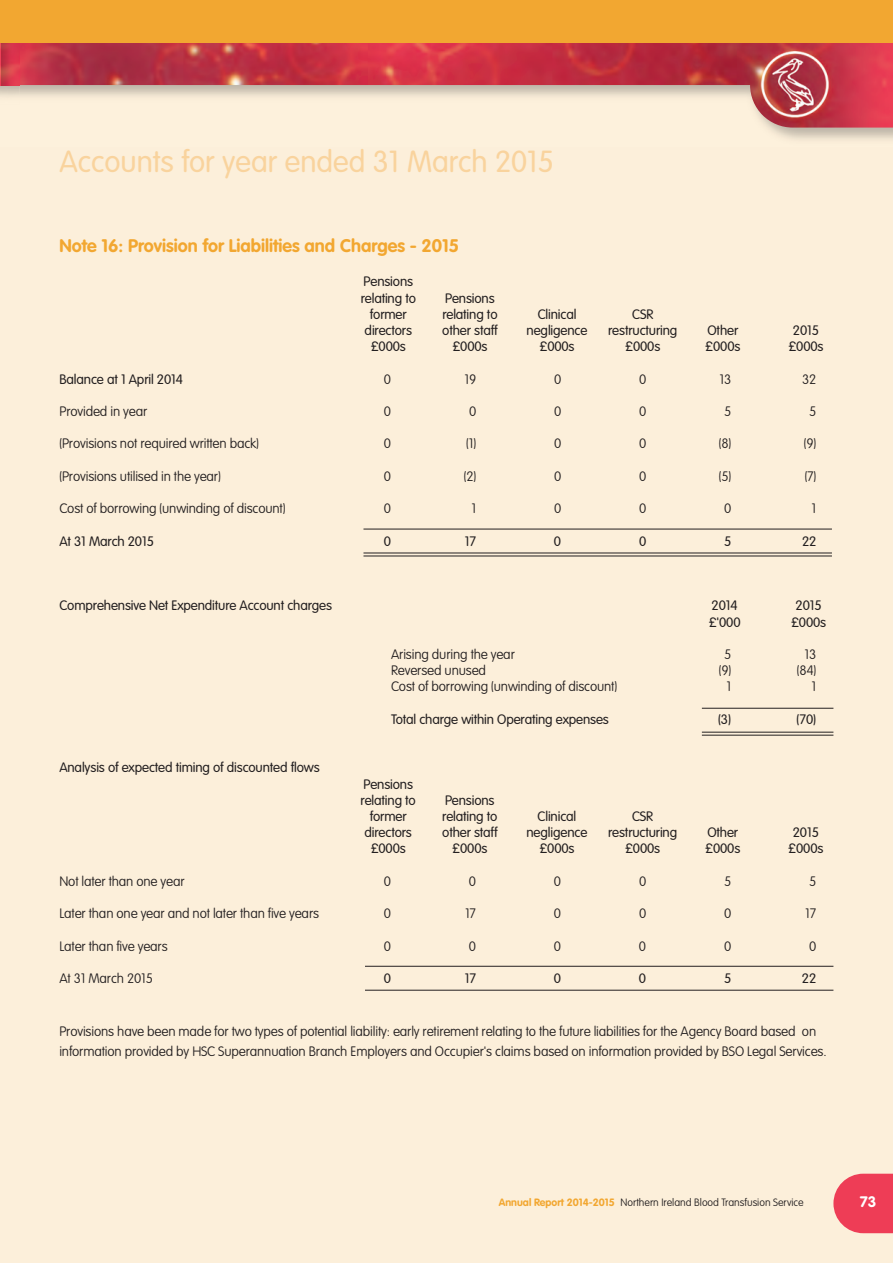
<style>
.page{position:relative;width:893px;height:1263px;background:#fff}
.page>*{position:absolute;margin:0;border:0;box-sizing:border-box;transform-origin:0 0}
.t1{font:300 30px "VAG Rounded";color:#f9d39d}
.t2{font:700 18px "VAG Rounded";color:#f2a731}
.t3{font:700 15px "VAG Rounded";color:#fff}
.t4{font:100 13.5px/20.2px "VAG Rounded";letter-spacing:-.01em;color:#231f20}
.t5{font:300 13.5px/16.2px "VAG Rounded";letter-spacing:-.01em;color:#231f20}
.t6{font:100 10.5px "VAG Rounded";color:#231f20}
.s1{font-weight:700;color:#f2a731}
</style>
<div class="page">
<div style="left:0;top:68px;width:893px;height:1195px;background:#fcefda"></div>
<svg style="left:833px;top:1174px;width:60px;height:59px"></svg>
<img style="left:19px;top:43px;width:874px;height:85px">
<img style="left:1px;top:43px;width:18px;height:25px">
<img style="left:0;top:68px;width:19px;height:31px">
<img style="left:0;top:43px;width:1px;height:42px">
<div style="left:0;top:0;width:893px;height:43px;background:#f2a731"></div>
<hr style="left:702px;top:708px;width:131px;height:1px;background:#231f20">
<hr style="left:702px;top:732px;width:131px;height:1px;background:#231f20">
<hr style="left:702px;top:735px;width:131px;height:1px;background:#231f20">
<hr style="left:363px;top:529px;width:469px;height:1px;background:#231f20">
<hr style="left:363px;top:553px;width:469px;height:1px;background:#231f20">
<hr style="left:363px;top:556px;width:469px;height:1px;background:#231f20">
<hr style="left:365px;top:966px;width:468px;height:1px;background:#231f20">
<hr style="left:365px;top:990px;width:468px;height:1px;background:#231f20">
<h1 class="t1" style="left:60px;top:149px;width:496px">Accounts for year ended 31 March 2015</h1>
<h2 class="t2" style="left:60px;top:238px;width:401px">Note 16: Provision for Liabilities and Charges - 2015</h2>
<p class="t5" style="left:361px;top:274px;width:57px">Pensions relating to</p>
<p class="t5" style="left:445px;top:291px;width:51px">Pensions</p>
<p class="t5" style="left:370px;top:307px;width:38px">former</p>
<p class="t5" style="left:442px;top:307px;width:57px">relating to</p>
<p class="t5" style="left:538px;top:307px;width:40px">Clinical</p>
<p class="t5" style="left:632px;top:307px;width:23px">CSR</p>
<p class="t5" style="left:365px;top:323px;width:49px">directors</p>
<p class="t5" style="left:442px;top:323px;width:57px">other staff</p>
<p class="t5" style="left:527px;top:323px;width:62px">negligence</p>
<p class="t5" style="left:608px;top:323px;width:71px">restructuring</p>
<p class="t5" style="left:707px;top:323px;width:32px">Other</p>
<p class="t5" style="left:793px;top:323px;width:28px">2015</p>
<p class="t5" style="left:371px;top:339px;width:37px">£000s</p>
<p class="t5" style="left:452px;top:339px;width:37px">£000s</p>
<p class="t5" style="left:539px;top:339px;width:37px">£000s</p>
<p class="t5" style="left:625px;top:339px;width:37px">£000s</p>
<p class="t5" style="left:705px;top:339px;width:37px">£000s</p>
<p class="t5" style="left:788px;top:339px;width:37px">£000s</p>
<p class="t5" style="left:60px;top:372px;width:125px">Balance at 1 April 2014</p>
<p class="t4" style="left:384px;top:370px;width:9px">0</p>
<p class="t4" style="left:464px;top:370px;width:13px">19</p>
<p class="t4" style="left:554px;top:370px;width:9px">0</p>
<p class="t4" style="left:639px;top:370px;width:9px">0</p>
<p class="t4" style="left:719px;top:370px;width:13px">13</p>
<p class="t4" style="left:802px;top:370px;width:16px">32</p>
<p class="t4" style="left:59px;top:402px;width:89px">Provided in year</p>
<p class="t4" style="left:384px;top:402px;width:9px">0</p>
<p class="t4" style="left:469px;top:402px;width:9px">0</p>
<p class="t4" style="left:554px;top:402px;width:9px">0</p>
<p class="t4" style="left:639px;top:402px;width:9px">0</p>
<p class="t4" style="left:724px;top:402px;width:9px">5</p>
<p class="t4" style="left:809px;top:402px;width:9px">5</p>
<p class="t4" style="left:59px;top:434px;width:201px">(Provisions not required written back)</p>
<p class="t4" style="left:384px;top:434px;width:9px">0</p>
<p class="t4" style="left:466px;top:434px;width:11px">(1)</p>
<p class="t4" style="left:554px;top:434px;width:9px">0</p>
<p class="t4" style="left:639px;top:434px;width:9px">0</p>
<p class="t4" style="left:719px;top:434px;width:14px">(8)</p>
<p class="t4" style="left:804px;top:434px;width:14px">(9)</p>
<p class="t4" style="left:59px;top:467px;width:163px">(Provisions utilised in the year)</p>
<p class="t4" style="left:384px;top:467px;width:9px">0</p>
<p class="t4" style="left:464px;top:467px;width:14px">(2)</p>
<p class="t4" style="left:554px;top:467px;width:9px">0</p>
<p class="t4" style="left:639px;top:467px;width:9px">0</p>
<p class="t4" style="left:719px;top:467px;width:14px">(5)</p>
<p class="t4" style="left:805px;top:467px;width:13px">(7)</p>
<p class="t4" style="left:59px;top:499px;width:228px">Cost of borrowing (unwinding of discount)</p>
<p class="t4" style="left:384px;top:499px;width:9px">0</p>
<p class="t4" style="left:471px;top:499px;width:6px">1</p>
<p class="t4" style="left:554px;top:499px;width:9px">0</p>
<p class="t4" style="left:639px;top:499px;width:9px">0</p>
<p class="t4" style="left:724px;top:499px;width:9px">0</p>
<p class="t4" style="left:812px;top:499px;width:6px">1</p>
<p class="t5" style="left:59px;top:534px;width:96px">At 31 March 2015</p>
<p class="t5" style="left:384px;top:534px;width:9px">0</p>
<p class="t5" style="left:465px;top:534px;width:13px">17</p>
<p class="t5" style="left:554px;top:534px;width:9px">0</p>
<p class="t5" style="left:639px;top:534px;width:9px">0</p>
<p class="t5" style="left:724px;top:534px;width:9px">5</p>
<p class="t5" style="left:802px;top:534px;width:16px">22</p>
<p class="t5" style="left:59px;top:598px;width:274px">Comprehensive Net Expenditure Account charges</p>
<p class="t5" style="left:712px;top:598px;width:28px">2014</p>
<p class="t5" style="left:796px;top:598px;width:28px">2015</p>
<p class="t5" style="left:709px;top:615px;width:33px">£'000</p>
<p class="t5" style="left:791px;top:615px;width:37px">£000s</p>
<p class="t4" style="left:391px;top:645px;width:125px">Arising during the year</p>
<p class="t4" style="left:724px;top:645px;width:9px">5</p>
<p class="t4" style="left:804px;top:645px;width:13px">13</p>
<p class="t4" style="left:391px;top:661px;width:96px">Reversed unused</p>
<p class="t4" style="left:719px;top:661px;width:14px">(9)</p>
<p class="t4" style="left:797px;top:661px;width:21px">(84)</p>
<p class="t4" style="left:391px;top:677px;width:228px">Cost of borrowing (unwinding of discount)</p>
<p class="t4" style="left:726px;top:677px;width:6px">1</p>
<p class="t4" style="left:812px;top:677px;width:6px">1</p>
<p class="t5" style="left:391px;top:712px;width:219px">Total charge within Operating expenses</p>
<p class="t5" style="left:718px;top:712px;width:15px">(3)</p>
<p class="t5" style="left:796px;top:712px;width:22px">(70)</p>
<p class="t5" style="left:59px;top:760px;width:262px">Analysis of expected timing of discounted flows</p>
<p class="t5" style="left:361px;top:777px;width:57px">Pensions relating to</p>
<p class="t5" style="left:445px;top:793px;width:51px">Pensions</p>
<p class="t5" style="left:370px;top:809px;width:38px">former</p>
<p class="t5" style="left:442px;top:809px;width:57px">relating to</p>
<p class="t5" style="left:538px;top:809px;width:40px">Clinical</p>
<p class="t5" style="left:632px;top:809px;width:23px">CSR</p>
<p class="t5" style="left:365px;top:825px;width:49px">directors</p>
<p class="t5" style="left:442px;top:825px;width:57px">other staff</p>
<p class="t5" style="left:526px;top:825px;width:62px">negligence</p>
<p class="t5" style="left:608px;top:825px;width:71px">restructuring</p>
<p class="t5" style="left:707px;top:825px;width:32px">Other</p>
<p class="t5" style="left:793px;top:825px;width:28px">2015</p>
<p class="t5" style="left:371px;top:841px;width:37px">£000s</p>
<p class="t5" style="left:452px;top:841px;width:37px">£000s</p>
<p class="t5" style="left:539px;top:841px;width:37px">£000s</p>
<p class="t5" style="left:625px;top:841px;width:37px">£000s</p>
<p class="t5" style="left:705px;top:841px;width:37px">£000s</p>
<p class="t5" style="left:788px;top:841px;width:37px">£000s</p>
<p class="t4" style="left:59px;top:872px;width:127px">Not later than one year</p>
<p class="t4" style="left:384px;top:872px;width:9px">0</p>
<p class="t4" style="left:469px;top:872px;width:9px">0</p>
<p class="t4" style="left:554px;top:872px;width:9px">0</p>
<p class="t4" style="left:639px;top:872px;width:9px">0</p>
<p class="t4" style="left:724px;top:872px;width:9px">5</p>
<p class="t4" style="left:809px;top:872px;width:9px">5</p>
<p class="t4" style="left:59px;top:904px;width:261px">Later than one year and not later than five years</p>
<p class="t4" style="left:384px;top:904px;width:9px">0</p>
<p class="t4" style="left:465px;top:904px;width:13px">17</p>
<p class="t4" style="left:554px;top:904px;width:9px">0</p>
<p class="t4" style="left:639px;top:904px;width:9px">0</p>
<p class="t4" style="left:724px;top:904px;width:9px">0</p>
<p class="t4" style="left:805px;top:904px;width:13px">17</p>
<p class="t4" style="left:59px;top:937px;width:110px">Later than five years</p>
<p class="t4" style="left:384px;top:937px;width:9px">0</p>
<p class="t4" style="left:469px;top:937px;width:9px">0</p>
<p class="t4" style="left:554px;top:937px;width:9px">0</p>
<p class="t4" style="left:639px;top:937px;width:9px">0</p>
<p class="t4" style="left:724px;top:937px;width:9px">0</p>
<p class="t4" style="left:809px;top:937px;width:9px">0</p>
<p class="t4" style="left:59px;top:969px;width:95px">At 31 March 2015</p>
<p class="t5" style="left:384px;top:971px;width:9px">0</p>
<p class="t5" style="left:465px;top:971px;width:13px">17</p>
<p class="t5" style="left:554px;top:971px;width:9px">0</p>
<p class="t5" style="left:639px;top:971px;width:9px">0</p>
<p class="t5" style="left:724px;top:971px;width:9px">5</p>
<p class="t5" style="left:802px;top:971px;width:16px">22</p>
<p class="t4" style="left:59px;top:1022px;width:769px">Provisions have been made for two types of potential liability: early retirement relating to the future liabilities for the Agency Board based on information provided by HSC Superannuation Branch Employers and Occupier's claims based on information provided by BSO Legal Services.</p>
<p class="t6" style="left:499px;top:1197px;width:306px"><span class="s1">Annual Report 2014-2015</span> Northern Ireland Blood Transfusion Service</p>
<p class="t3" style="left:860px;top:1195px;width:18px">73</p>
</div>
